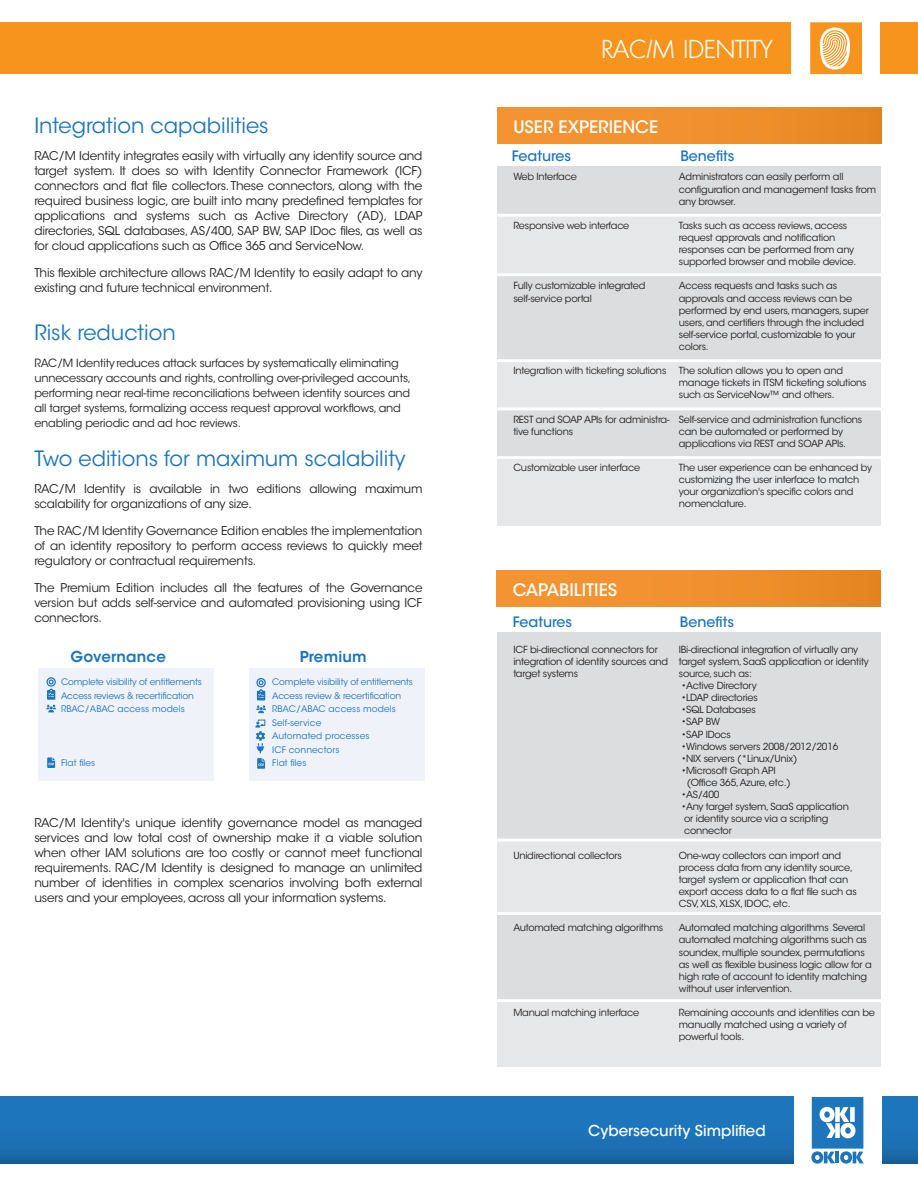
<style>
.page{position:relative;width:918px;height:1188px;background:#fff}
.page>*{position:absolute;margin:0;border:0;box-sizing:border-box;transform-origin:0 0}
.t1{font:300 25.2px "Montreal TS";color:#fff}
.t2{font:21px "ITC Avant Garde Std";color:#1d75bc}
.t3{font:500 17.1px "ITC Avant Garde Std";color:#fff}
.t4{font:500 15px "ITC Avant Garde Std";color:#fff}
.t5{font:600 15px "ITC Avant Garde Std";letter-spacing:.01em;color:#1d75bc}
.t6{font:500 14.25px "ITC Avant Garde Std";color:#1d75bc}
.t7{font:12px/15px "ITC Avant Garde Std";letter-spacing:-.015em;color:#231f20;text-align:justify}
.t8{font:11.25px/15px "ITC Avant Garde Std";letter-spacing:-.015em;color:#231f20}
.t9{font:9.75px/12.1px "ITC Avant Garde Std";letter-spacing:-.02em;color:#231f20}
.t10{font:9px/13.5px "ITC Avant Garde Std";letter-spacing:-.015em;color:#1d75bc}
</style>
<div class="page">
<svg style="left:811px;top:1097px;width:53px;height:67px"></svg>
<svg style="left:0;top:1097px;width:794px;height:67px;background:#1b70b4"></svg>
<svg style="left:882px;top:1097px;width:36px;height:67px;background:#1b70b4"></svg>
<div style="left:0;top:23px;width:791px;height:51px;background:#f7941e"></div>
<div style="left:880px;top:23px;width:38px;height:51px;background:#f7941e"></div>
<svg style="left:810px;top:22px;width:52px;height:52px;background:#f8ae55"></svg>
<div style="left:497px;top:632px;width:384px;height:393px;background:#dcddde"></div>
<div style="left:497px;top:167px;width:384px;height:359px;background:#dcddde"></div>
<div style="left:497px;top:1001px;width:384px;height:66px;background:#e6e7e8"></div>
<div style="left:497px;top:360px;width:384px;height:49px;background:#e6e7e8"></div>
<div style="left:497px;top:456px;width:384px;height:70px;background:#e6e7e8"></div>
<div style="left:497px;top:216px;width:384px;height:59px;background:#e6e7e8"></div>
<hr style="left:496px;top:214px;width:386px;height:3px;background:#fff">
<hr style="left:496px;top:273px;width:386px;height:3px;background:#fff">
<hr style="left:496px;top:359px;width:388px;height:3px;background:#fff">
<hr style="left:496px;top:408px;width:388px;height:2px;background:#fff">
<hr style="left:496px;top:456px;width:386px;height:3px;background:#fff">
<div style="left:497px;top:107px;width:384px;height:36px;background:linear-gradient(to right,#f69635,#e78824)"></div>
<div style="left:497px;top:841px;width:384px;height:72px;background:#e6e7e8"></div>
<hr style="left:496px;top:912px;width:390px;height:3px;background:#fff">
<hr style="left:495px;top:839px;width:387px;height:3px;background:#fff">
<div style="left:497px;top:570px;width:384px;height:36px;background:linear-gradient(to right,#f69635,#e78824)"></div>
<div style="left:39px;top:669px;width:175px;height:112px;background:#eff2f9"></div>
<hr style="left:494px;top:999px;width:390px;height:3px;background:#fff">
<svg style="left:46px;top:677px;width:10px;height:35px"></svg>
<svg style="left:47px;top:757px;width:8px;height:11px"></svg>
<div style="left:250px;top:669px;width:175px;height:112px;background:#eff2f9"></div>
<svg style="left:256px;top:678px;width:10px;height:35px"></svg>
<svg style="left:255px;top:720px;width:10px;height:49px"></svg>
<h2 class="t2" style="left:34px;top:113px;width:236px">Integration capabilities</h2>
<p class="t7" style="left:34px;top:148px;width:390px">RAC/M Identity integrates easily with virtually any identity source and target system. It does so with Identity Connector Framework (ICF) connectors and flat file collectors. These connectors, along with the required business logic, are built into many predefined templates for applications and systems such as Active Directory (AD), LDAP directories, SQL databases, AS/400, SAP BW, SAP IDoc files, as well as for cloud applications such as Office 365 and ServiceNow.</p>
<p class="t7" style="left:34px;top:265px;width:390px">This flexible architecture allows RAC/M Identity to easily adapt to any existing and future technical environment.</p>
<h2 class="t2" style="left:34px;top:320px;width:143px">Risk reduction</h2>
<p class="t8" style="left:34px;top:355px;width:378px">RAC/M Identity reduces attack surfaces by systematically eliminating unnecessary accounts and rights, controlling over-privileged accounts, performing near real-time reconciliations between identity sources and all target systems, formalizing access request approval workflows, and enabling periodic and ad hoc reviews.</p>
<h2 class="t2" style="left:34px;top:445px;width:373px">Two editions for maximum scalability</h2>
<p class="t7" style="left:34px;top:481px;width:390px">RAC/M Identity is available in two editions allowing maximum scalability for organizations of any size.</p>
<p class="t7" style="left:34px;top:523px;width:390px">The RAC/M Identity Governance Edition enables the implementation of an identity repository to perform access reviews to quickly meet regulatory or contractual requirements.</p>
<p class="t7" style="left:34px;top:580px;width:390px">The Premium Edition includes all the features of the Governance version but adds self-service and automated provisioning using ICF connectors.</p>
<h3 class="t5" style="left:71px;top:647px;width:97px">Governance</h3>
<p class="t10" style="left:61px;top:676px;width:142px">Complete visibility of entitlements<br>Access reviews &amp; recertification<br>RBAC/ABAC access models</p>
<p class="t10" style="left:61px;top:757px;width:36px">Flat files</p>
<h3 class="t5" style="left:300px;top:647px;width:68px">Premium</h3>
<p class="t10" style="left:272px;top:676px;width:142px">Complete visibility of entitlements<br>Access review &amp; recertification<br>RBAC/ABAC access models<br>Self-service<br>Automated processes<br>ICF connectors<br>Flat files</p>
<p class="t7" style="left:34px;top:815px;width:390px">RAC/M Identity's unique identity governance model as managed services and low total cost of ownership make it a viable solution when other IAM solutions are too costly or cannot meet functional requirements. RAC/M Identity is designed to manage an unlimited number of identities in complex scenarios involving both external users and your employees, across all your information systems.</p>
<h1 class="t1" style="left:602px;top:34px;width:172px">RAC/M IDENTITY</h1>
<h3 class="t3" style="left:513px;top:116px;width:146px">USER EXPERIENCE</h3>
<h3 class="t6" style="left:512px;top:147px;width:61px">Features</h3>
<h3 class="t6" style="left:680px;top:147px;width:56px">Benefits</h3>
<p class="t9" style="left:513px;top:171px;width:65px">Web Interface</p>
<p class="t9" style="left:679px;top:171px;width:199px">Administrators can easily perform all configuration and management tasks from any browser.</p>
<p class="t9" style="left:679px;top:219px;width:179px">Tasks such as access reviews, access request approvals and notification responses can be performed from any supported browser and mobile device.</p>
<p class="t9" style="left:679px;top:280px;width:192px">Access requests and tasks such as approvals and access reviews can be performed by end users, managers, super users, and certifiers through the included self-service portal, customizable to your colors.</p>
<p class="t9" style="left:679px;top:365px;width:189px">The solution allows you to open and manage tickets in ITSM ticketing solutions such as ServiceNow™ and others.</p>
<p class="t9" style="left:679px;top:413px;width:185px">Self-service and administration functions can be automated or performed by applications via REST and SOAP APIs.</p>
<p class="t9" style="left:679px;top:462px;width:195px">The user experience can be enhanced by customizing the user interface to match your organization's specific colors and nomenclature.</p>
<p class="t9" style="left:513px;top:219px;width:118px">Responsive web interface</p>
<p class="t9" style="left:513px;top:280px;width:134px">Fully customizable integrated self-service portal</p>
<p class="t9" style="left:513px;top:365px;width:155px">Integration with ticketing solutions</p>
<p class="t9" style="left:513px;top:413px;width:158px">REST and SOAP APIs for administra&shy;tive functions</p>
<p class="t9" style="left:513px;top:462px;width:128px">Customizable user interface</p>
<h3 class="t3" style="left:513px;top:579px;width:106px">CAPABILITIES</h3>
<h3 class="t6" style="left:513px;top:613px;width:61px">Features</h3>
<h3 class="t6" style="left:680px;top:613px;width:56px">Benefits</h3>
<p class="t9" style="left:513px;top:643px;width:156px">ICF bi-directional connectors for integration of identity sources and target systems</p>
<p class="t9" style="left:513px;top:849px;width:110px">Unidirectional collectors</p>
<p class="t9" style="left:513px;top:922px;width:151px">Automated matching algorithms</p>
<p class="t9" style="left:513px;top:1007px;width:127px">Manual matching interface</p>
<p class="t9" style="left:679px;top:643px;width:192px">IBi-directional integration of virtually any target system, SaaS application or identity source, such as:</p>
<p class="t9" style="left:681px;top:680px;width:77px">•Active Directory</p>
<p class="t9" style="left:681px;top:692px;width:78px">•LDAP directories</p>
<p class="t9" style="left:681px;top:704px;width:76px">•SQL Databases</p>
<p class="t9" style="left:681px;top:716px;width:40px">•SAP BW</p>
<p class="t9" style="left:681px;top:728px;width:51px">•SAP IDocs</p>
<p class="t9" style="left:681px;top:740px;width:158px">•Windows servers 2008/2012/2016</p>
<p class="t9" style="left:681px;top:752px;width:117px">•NIX servers (*Linux/Unix)</p>
<p class="t9" style="left:687px;top:764px;width:105px;text-indent:-5px">•Microsoft Graph API (Office 365, Azure, etc.)</p>
<p class="t9" style="left:681px;top:789px;width:39px">•AS/400</p>
<p class="t9" style="left:681px;top:801px;width:169px">•Any target system, SaaS application or identity source via a scripting connector</p>
<p class="t9" style="left:679px;top:849px;width:179px">One-way collectors can import and process data from any identity source, target system or application that can export access data to a flat file such as CSV, XLS, XLSX, IDOC, etc.</p>
<p class="t9" style="left:679px;top:922px;width:194px">Automated matching algorithms Several automated matching algorithms such as soundex, multiple soundex, permutations as well as flexible business logic allow for a high rate of account to identity matching without user intervention.</p>
<p class="t9" style="left:679px;top:1007px;width:198px">Remaining accounts and identities can be manually matched using a variety of powerful tools.</p>
<h3 class="t4" style="left:588px;top:1122px;width:179px">Cybersecurity Simplified</h3>
</div>
